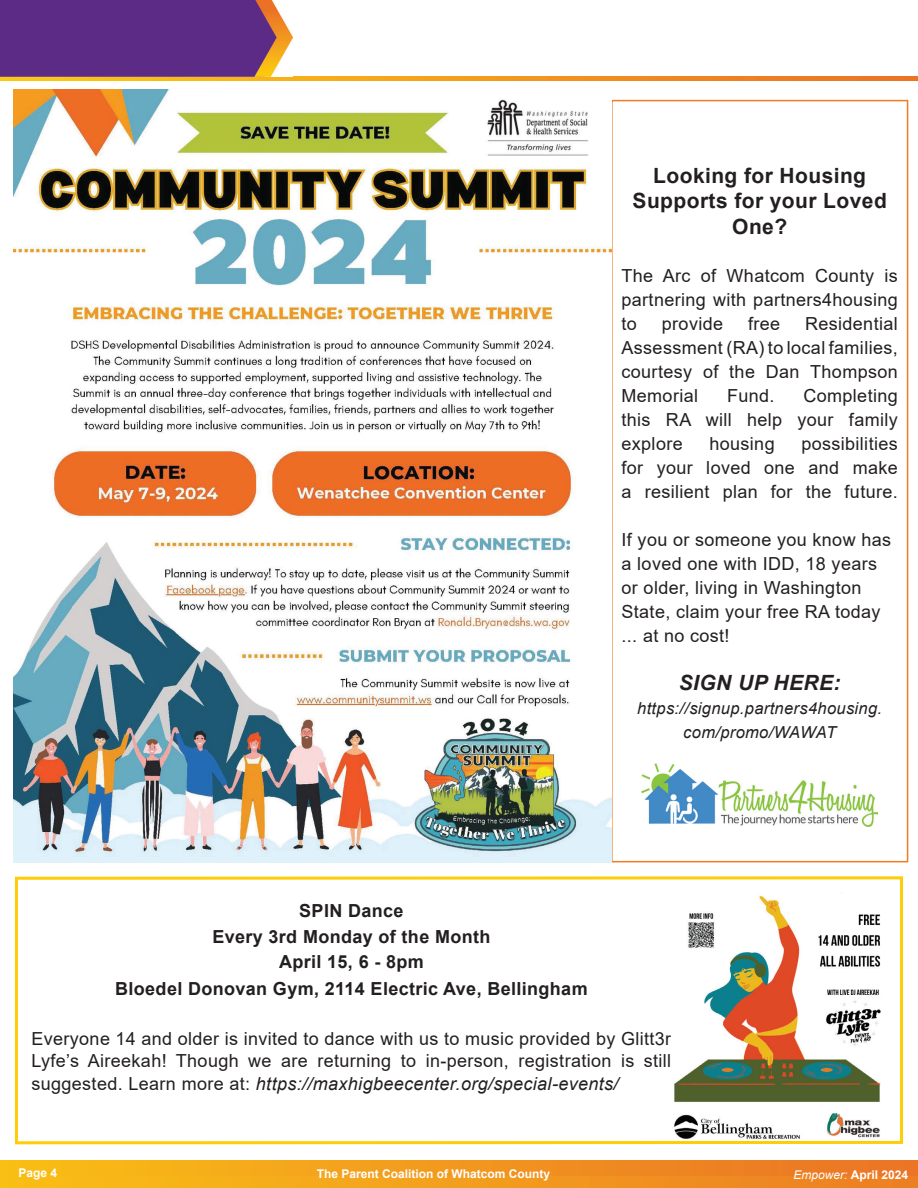
<style>
.page{position:relative;width:918px;height:1188px;background:#fff}
.page>*{position:absolute;margin:0;border:0;box-sizing:border-box;transform-origin:0 0}
.t1{font:700 21px/25.5px "Arial";letter-spacing:.02em;color:#231f20;text-align:center}
.t2{font:italic 700 21px "Arial";letter-spacing:.02em;color:#231f20}
.t3{font:18px/24px "Arial";letter-spacing:.02em;color:#231f20;text-align:justify}
.t4{font:700 18px/26px "Arial";letter-spacing:.02em;color:#231f20;text-align:center}
.t5{font:italic 16.5px/24px "Arial";letter-spacing:.02em;color:#231f20;text-align:center}
.t6{font:700 12px "Arial";color:#fff}
.s1{font-style:italic}
.s2{font-weight:400;font-style:italic}
</style>
<div class="page">
<img style="left:0;top:1161px;width:918px;height:27px">
<img style="left:0;top:1172px;width:918px;height:3px">
<img style="left:0;top:76px;width:918px;height:5px">
<img style="left:0;top:0;width:292px;height:76px">
<svg style="left:611px;top:100px;width:297px;height:762px"></svg>
<img style="left:641px;top:763px;width:237px;height:63px">
<img style="left:14px;top:89px;width:597px;height:773px">
<div style="left:15px;top:876px;width:888px;height:268px;border:3px solid #fecd08"></div>
<img style="left:671px;top:896px;width:216px;height:245px">
<p class="t1" style="left:633px;top:163px;width:256px">Looking for Housing<br>Supports for your Loved<br>One?</p>
<p class="t3" style="left:622px;top:263px;width:278px">The Arc of Whatcom County is partnering with partners4housing to</p>
<p class="t3" style="left:662px;top:311px;width:63px">provide</p>
<p class="t3" style="left:748px;top:311px;width:34px">free</p>
<p class="t3" style="left:622px;top:311px;width:278px;text-indent:184px">Residential Assessment (RA) to local families, courtesy of the Dan Thompson Memorial</p>
<p class="t3" style="left:622px;top:383px;width:278px;text-indent:182px">Completing this RA will help your family explore</p>
<p class="t3" style="left:727px;top:383px;width:49px">Fund.</p>
<p class="t3" style="left:622px;top:431px;width:278px;text-indent:180px">possibilities for your loved one and make a resilient plan for the future.</p>
<p class="t3" style="left:622px;top:527px;width:271px;text-align:left">If you or someone you know has a loved one with IDD, 18 years or older, living in Washington<br>State, claim your free RA today ... at no cost!</p>
<p class="t2" style="left:679px;top:668px;width:163px">SIGN UP HERE:</p>
<p class="t5" style="left:637px;top:696px;width:247px">https://signup.partners4housing. com/promo/WAWAT</p>
<p class="t3" style="left:709px;top:431px;width:67px">housing</p>
<p class="t4" style="left:115px;top:898px;width:474px">SPIN Dance<br>Every 3rd Monday of the Month<br>April 15, 6 - 8pm<br>Bloedel Donovan Gym, 2114 Electric Ave, Bellingham</p>
<p class="t3" style="left:31px;top:1027px;width:641px;line-height:22.5px">Everyone 14 and older is invited to dance with us to music provided by Glitt3r Lyfe’s Aireekah! Though we are returning to in-person, registration is still suggested. Learn more at: <span class="s1">https://maxhigbeecenter.org/special-events/</span></p>
<p class="t6" style="left:19px;top:1165px;width:40px">Page 4</p>
<p class="t6" style="left:317px;top:1165px;width:235px">The Parent Coalition of Whatcom County</p>
<p class="t6" style="left:794px;top:1166px;width:116px"><span class="s2">Empower:</span> April 2024</p>
</div>
